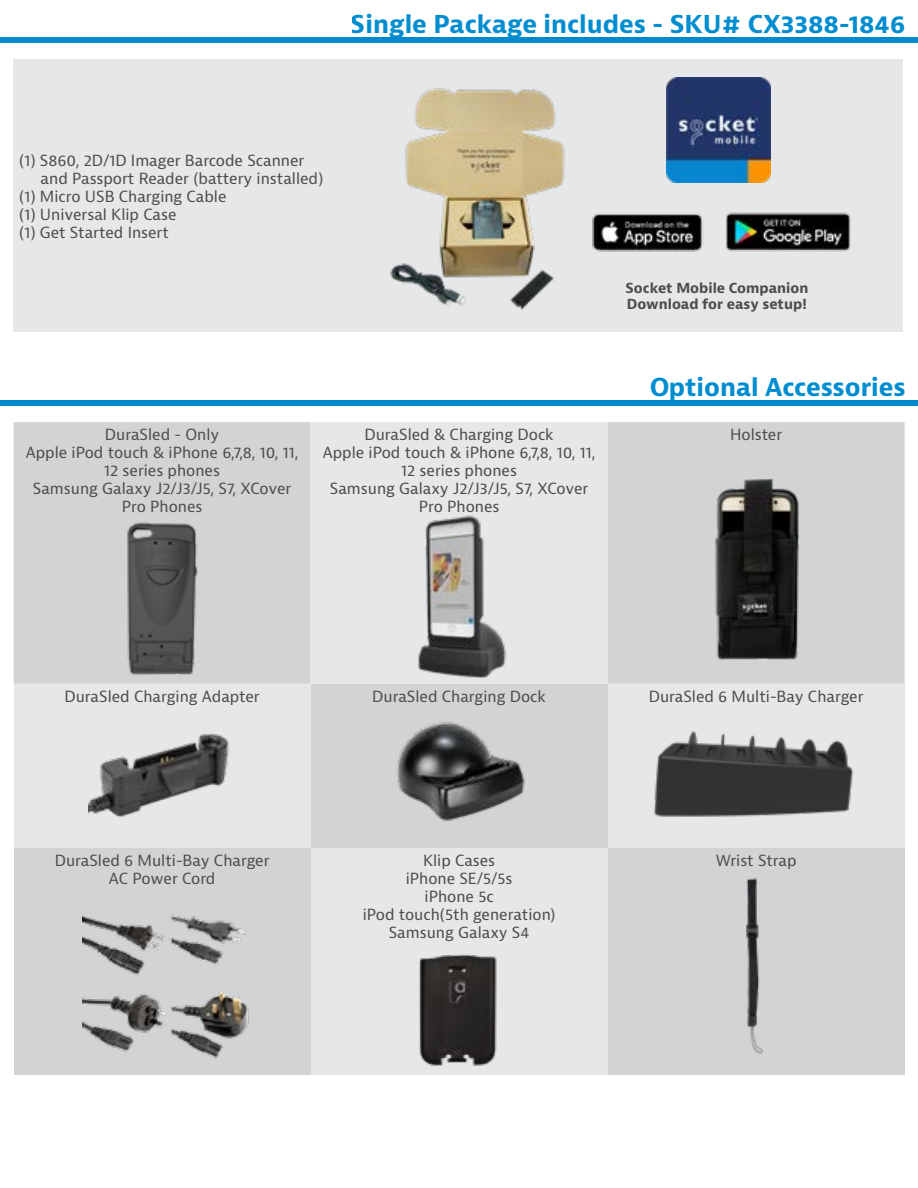
<style>
.page{position:relative;width:918px;height:1188px;background:#fff}
.page>*{position:absolute;margin:0;border:0;box-sizing:border-box;transform-origin:0 0}
.t1{font:700 24px "Bernina Sans";color:#008dd0}
.t2{font:15px/18px "Bernina Sans";color:#4d4d4f;text-align:center}
.t3{font:700 13.5px/16.2px "Bernina Sans";color:#4d4d4f}
</style>
<div class="page">
<div style="left:13px;top:59px;width:327px;height:273px;background:#e6e7e8"></div>
<div style="left:340px;top:59px;width:563px;height:273px;background:#e6e7e8"></div>
<img style="left:390px;top:88px;width:175px;height:222px">
<img style="left:592px;top:212px;width:258px;height:40px">
<img style="left:666px;top:78px;width:105px;height:104px">
<div style="left:0;top:37px;width:918px;height:6px;background:#0089cf"></div>
<div style="left:14px;top:422px;width:891px;height:262px;background:#d1d3d4"></div>
<div style="left:311px;top:422px;width:297px;height:262px;background:#e6e7e8"></div>
<div style="left:14px;top:684px;width:297px;height:164px;background:#e6e7e8"></div>
<div style="left:311px;top:684px;width:297px;height:164px;background:#d1d3d4"></div>
<div style="left:608px;top:684px;width:297px;height:164px;background:#e6e7e8"></div>
<div style="left:14px;top:848px;width:297px;height:226px;background:#d1d3d4"></div>
<div style="left:311px;top:848px;width:297px;height:226px;background:#e6e7e8"></div>
<div style="left:608px;top:848px;width:297px;height:226px;background:#d1d3d4"></div>
<img style="left:120px;top:519px;width:84px;height:157px">
<img style="left:418px;top:515px;width:89px;height:163px">
<img style="left:714px;top:479px;width:85px;height:182px">
<img style="left:89px;top:734px;width:141px;height:84px">
<img style="left:396px;top:722px;width:129px;height:99px">
<img style="left:653px;top:731px;width:201px;height:86px">
<img style="left:83px;top:915px;width:166px;height:144px">
<img style="left:419px;top:954px;width:78px;height:112px">
<img style="left:746px;top:878px;width:17px;height:176px">
<div style="left:0;top:400px;width:918px;height:5px;background:#0089cf"></div>
<h1 class="t1" style="left:351px;top:9px;width:556px">Single Package includes - SKU# CX3388-1846</h1>
<p class="t2" style="left:19px;top:152px;width:287px">(1) S860, 2D/1D Imager Barcode Scanner</p>
<p class="t2" style="left:41px;top:170px;width:284px">and Passport Reader (battery installed)</p>
<p class="t2" style="left:19px;top:188px;width:209px">(1) Micro USB Charging Cable</p>
<p class="t2" style="left:19px;top:206px;width:159px">(1) Universal Klip Case</p>
<p class="t2" style="left:19px;top:224px;width:151px">(1) Get Started Insert</p>
<p class="t3" style="left:626px;top:280px;width:184px">Socket Mobile Companion<br>Download for easy setup!</p>
<h1 class="t1" style="left:649px;top:372px;width:258px">Optional Accessories</h1>
<p class="t2" style="left:26px;top:426px;width:274px">DuraSled - Only<br>Apple iPod touch &amp; iPhone 6,7,8, 10, 11,<br>12 series phones<br>Samsung Galaxy J2/J3/J5, S7, XCover<br>Pro Phones</p>
<p class="t2" style="left:323px;top:426px;width:274px">DuraSled &amp; Charging Dock<br>Apple iPod touch &amp; iPhone 6,7,8, 10, 11,<br>12 series phones<br>Samsung Galaxy J2/J3/J5, S7, XCover<br>Pro Phones</p>
<p class="t2" style="left:730px;top:426px;width:54px">Holster</p>
<p class="t2" style="left:65px;top:688px;width:197px">DuraSled Charging Adapter</p>
<p class="t2" style="left:372px;top:688px;width:175px">DuraSled Charging Dock</p>
<p class="t2" style="left:649px;top:688px;width:216px">DuraSled 6 Multi-Bay Charger</p>
<p class="t2" style="left:55px;top:852px;width:216px">DuraSled 6 Multi-Bay Charger<br>AC Power Cord</p>
<p class="t2" style="left:363px;top:852px;width:194px">Klip Cases<br>iPhone SE/5/5s<br>iPhone 5c<br>iPod touch(5th generation)<br>Samsung Galaxy S4</p>
<p class="t2" style="left:716px;top:852px;width:82px">Wrist Strap</p>
</div>
